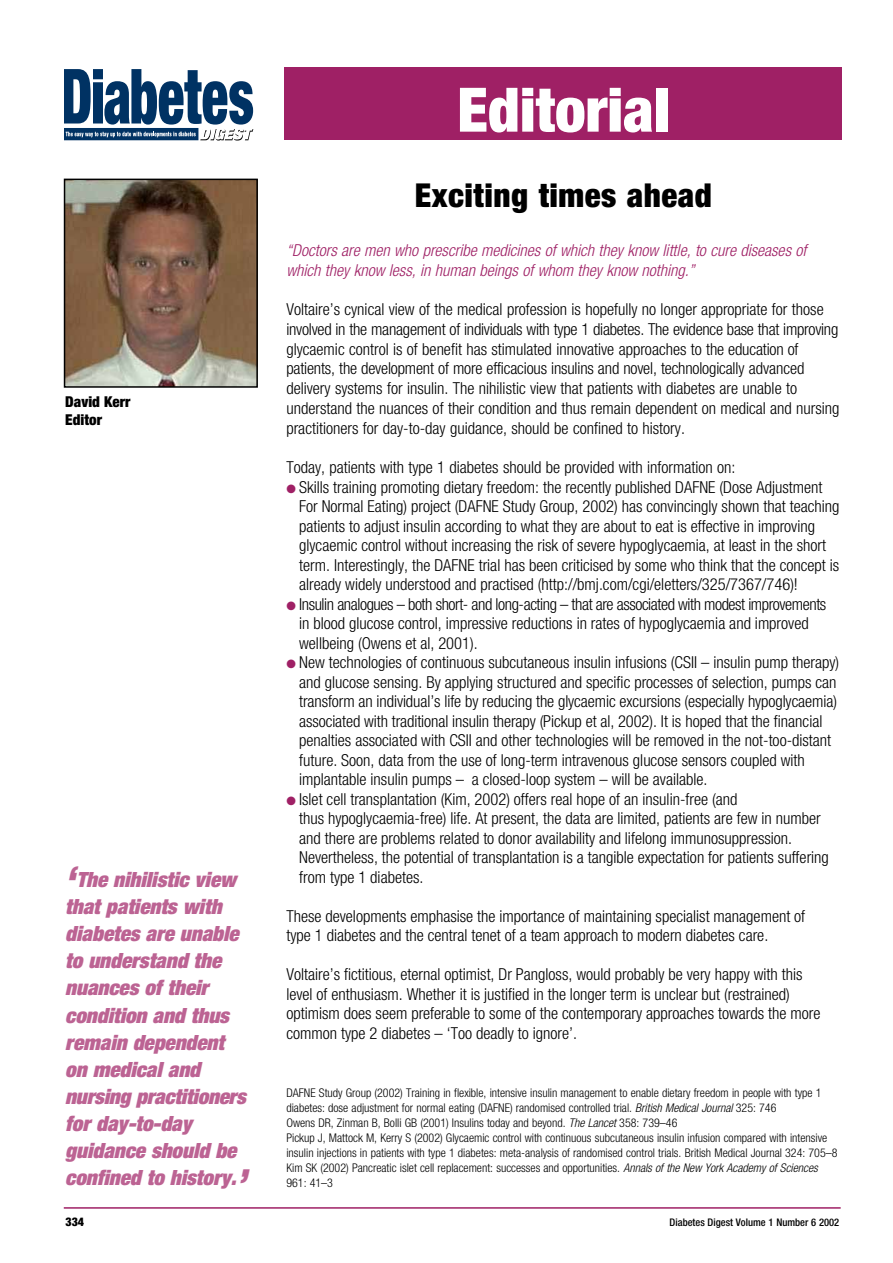
<style>
.page{position:relative;width:893px;height:1263px;background:#fff}
.page>*{position:absolute;margin:0;border:0;box-sizing:border-box;transform-origin:0 0}
.t1{font:900 condensed 61.35px "Helvetica Neue";color:#fff}
.t2{font:900 condensed 33px "Helvetica Neue";letter-spacing:.015em;color:#000}
.t3{font:italic 900 expanded 21px/27px "Helvetica Neue";color:#bc6393}
.t4{font:300 condensed 16.5px/19.5px "Helvetica Neue";color:#000}
.t5{font:italic 300 condensed 16.5px/19.5px "Helvetica Neue";color:#9f2065}
.t6{font:900 condensed 15px/18px "Helvetica Neue";color:#000}
.t7{font:300 condensed 12px/15px "Helvetica Neue";color:#000}
.t8{font:900 condensed 12px "Helvetica Neue";color:#000}
.t9{font:500 condensed 10.5px "Helvetica Neue";color:#000}
.s1{font-size:36px}
.s2{color:#9f2065}
.s3{font-style:italic}
</style>
<div class="page">
<hr style="left:64px;top:1207px;width:777px;height:2px;background:#9f2065">
<div style="left:285px;top:67px;width:557px;height:73px;background:#9f2065"></div>
<svg style="left:64px;top:69px;width:189px;height:72px"></svg>
<img style="left:67px;top:182px;width:188px;height:203px">
<div style="left:64px;top:179px;width:194px;height:209px;border:2px solid #000"></div>
<p class="t6" style="left:65px;top:392px;width:67px">David Kerr<br>Editor</p>
<p class="t3" style="left:65px;top:866px;width:182px"><span class="s1">‘</span>The nihilistic view that patients with diabetes are unable to understand the nuances of their condition and thus remain dependent on medical and nursing practitioners for day-to-day guidance should be confined to history.<span class="s1">’</span></p>
<h1 class="t1" style="left:457px;top:72px;width:214px">Editorial</h1>
<h2 class="t2" style="left:415px;top:175px;width:299px">Exciting times ahead</h2>
<p class="t5" style="left:286px;top:240px;width:522px">“Doctors are men who prescribe medicines of which they know little, to cure diseases of which they know less, in human beings of whom they know nothing.”</p>
<p class="t4" style="left:286px;top:299px;width:555px">Voltaire’s cynical view of the medical profession is hopefully no longer appropriate for those involved in the management of individuals with type 1 diabetes. The evidence base that improving glycaemic control is of benefit has stimulated innovative approaches to the education of patients, the development of more efficacious insulins and novel, technologically advanced delivery systems for insulin. The nihilistic view that patients with diabetes are unable to understand the nuances of their condition and thus remain dependent on medical and nursing practitioners for day-to-day guidance, should be confined to history.</p>
<p class="t4" style="left:286px;top:458px;width:451px">Today, patients with type 1 diabetes should be provided with information on:</p>
<p class="t4" style="left:299px;top:477px;width:542px;text-indent:-13px"><span class="s2">●</span> Skills training promoting dietary freedom: the recently published DAFNE (Dose Adjustment For Normal Eating) project (DAFNE Study Group, 2002) has convincingly shown that teaching patients to adjust insulin according to what they are about to eat is effective in improving glycaemic control without increasing the risk of severe hypoglycaemia, at least in the short term. Interestingly, the DAFNE trial has been criticised by some who think that the concept is already widely understood and practised (http://bmj.com/cgi/eletters/325/7367/746)!</p>
<p class="t4" style="left:299px;top:594px;width:529px;text-indent:-13px"><span class="s2">●</span> Insulin analogues – both short- and long-acting – that are associated with modest improvements in blood glucose control, impressive reductions in rates of hypoglycaemia and improved wellbeing (Owens et al, 2001).</p>
<p class="t4" style="left:299px;top:653px;width:541px;text-indent:-13px"><span class="s2">●</span> New technologies of continuous subcutaneous insulin infusions (CSII – insulin pump therapy) and glucose sensing. By applying structured and specific processes of selection, pumps can transform an individual’s life by reducing the glycaemic excursions (especially hypoglycaemia) associated with traditional insulin therapy (Pickup et al, 2002). It is hoped that the financial penalties associated with CSII and other technologies will be removed in the not-too-distant future. Soon, data from the use of long-term intravenous glucose sensors coupled with implantable insulin pumps – a closed-loop system – will be available.</p>
<p class="t4" style="left:299px;top:789px;width:531px;text-indent:-13px"><span class="s2">●</span> Islet cell transplantation (Kim, 2002) offers real hope of an insulin-free (and<br>thus hypoglycaemia-free) life. At present, the data are limited, patients are few in number and there are problems related to donor availability and lifelong immunosuppression.<br>Nevertheless, the potential of transplantation is a tangible expectation for patients suffering from type 1 diabetes.</p>
<p class="t4" style="left:286px;top:906px;width:520px">These developments emphasise the importance of maintaining specialist management of type 1 diabetes and the central tenet of a team approach to modern diabetes care.</p>
<p class="t4" style="left:286px;top:965px;width:535px">Voltaire’s fictitious, eternal optimist, Dr Pangloss, would probably be very happy with this level of enthusiasm. Whether it is justified in the longer term is unclear but (restrained) optimism does seem preferable to some of the contemporary approaches towards the more common type 2 diabetes – ‘Too deadly to ignore’.</p>
<p class="t7" style="left:286px;top:1085px;width:553px">DAFNE Study Group (2002) Training in flexible, intensive insulin management to enable dietary freedom in people with type 1 diabetes: dose adjustment for normal eating (DAFNE) randomised controlled trial. <span class="s3">British Medical Journal</span> 325: 746<br>Owens DR, Zinman B, Bolli GB (2001) Insulins today and beyond. <span class="s3">The Lancet</span> 358: 739–46<br>Pickup J, Mattock M, Kerry S (2002) Glycaemic control with continuous subcutaneous insulin infusion compared with intensive insulin injections in patients with type 1 diabetes: meta-analysis of randomised control trials. British Medical Journal 324: 705–8<br>Kim SK (2002) Pancreatic islet cell replacement: successes and opportunities. <span class="s3">Annals of the New York Academy of Sciences </span>961: 41–3</p>
<p class="t8" style="left:66px;top:1215px;width:20px">334</p>
<p class="t9" style="left:670px;top:1216px;width:171px">Diabetes Digest Volume 1 Number 6 2002</p>
</div>
